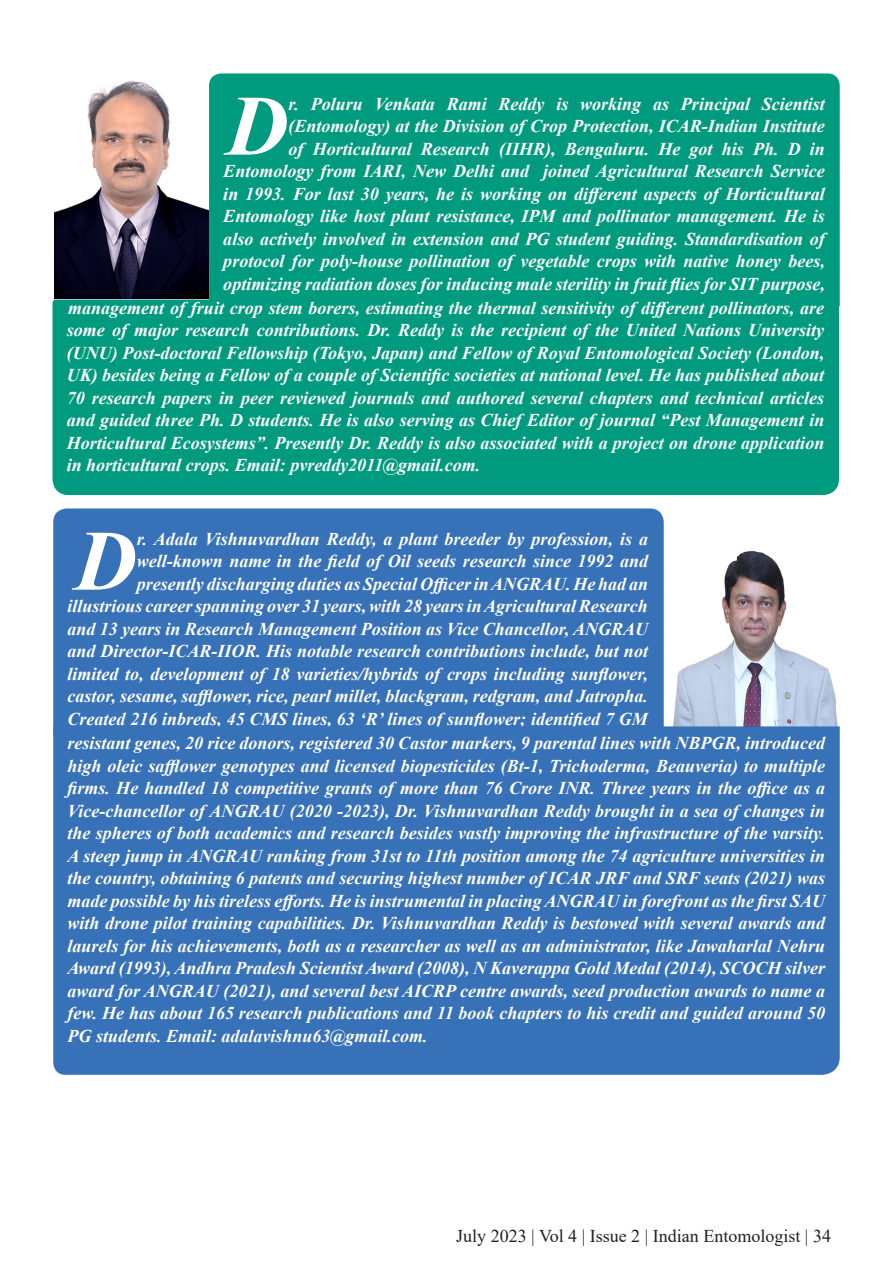
<style>
.page{position:relative;width:893px;height:1263px;background:#fff}
.page>*{position:absolute;margin:0;border:0;box-sizing:border-box;transform-origin:0 0}
.t1{font:italic 700 85.95px "Times New Roman";color:#fff}
.t2{font:italic 700 18px/22.5px "Times New Roman";color:#fff;text-align:right}
.t3{font:18px "Times New Roman";color:#231f20}
</style>
<div class="page">
<img style="left:54px;top:80px;width:154px;height:219px">
<div style="left:208px;top:73px;width:632px;height:226px;background:#009b7f"></div>
<div style="left:52px;top:299px;width:788px;height:197px;background:#009b7f"></div>
<img style="left:673px;top:550px;width:165px;height:176px">
<div style="left:53px;top:508px;width:611px;height:218px;background:#3771b8"></div>
<div style="left:53px;top:726px;width:787px;height:349px;background:#3771b8"></div>
<p class="t1" style="left:226px;top:66px;width:64px">D</p>
<p class="t2" style="left:288px;top:92px;width:538px">r. Poluru Venkata Rami Reddy is working as Principal Scientist</p>
<p class="t2" style="left:288px;top:114px;width:538px">(Entomology) at the Division of Crop Protection, ICAR-Indian Institute</p>
<p class="t2" style="left:288px;top:137px;width:538px">of Horticultural Research (IIHR), Bengaluru. He got his Ph. D in</p>
<p class="t2" style="left:223px;top:159px;width:603px">Entomology from IARI, New Delhi and joined Agricultural Research Service</p>
<p class="t2" style="left:223px;top:182px;width:603px">in 1993. For last 30 years, he is working on different aspects of Horticultural</p>
<p class="t2" style="left:223px;top:204px;width:603px">Entomology like host plant resistance, IPM and pollinator management. He is</p>
<p class="t2" style="left:223px;top:227px;width:603px">also actively involved in extension and PG student guiding. Standardisation of</p>
<p class="t2" style="left:223px;top:249px;width:603px">protocol for poly-house pollination of vegetable crops with native honey bees,</p>
<p class="t2" style="left:223px;top:272px;width:603px">optimizing radiation doses for inducing male sterility in fruit flies for SIT purpose,</p>
<p class="t2" style="left:68px;top:296px;width:757px">management of fruit crop stem borers, estimating the thermal sensitivity of different pollinators, are</p>
<p class="t2" style="left:67px;top:318px;width:759px">some of major research contributions. Dr. Reddy is the recipient of the United Nations University</p>
<p class="t2" style="left:67px;top:341px;width:759px">(UNU) Post-doctoral Fellowship (Tokyo, Japan) and Fellow of Royal Entomological Society (London,</p>
<p class="t2" style="left:67px;top:363px;width:759px">UK) besides being a Fellow of a couple of Scientific societies at national level. He has published about</p>
<p class="t2" style="left:67px;top:386px;width:759px">70 research papers in peer reviewed journals and authored several chapters and technical articles</p>
<p class="t2" style="left:67px;top:408px;width:759px">and guided three Ph. D students. He is also serving as Chief Editor of journal “Pest Management in</p>
<p class="t2" style="left:67px;top:431px;width:759px">Horticultural Ecosystems”. Presently Dr. Reddy is also associated with a project on drone application</p>
<p class="t2" style="left:67px;top:453px;width:415px">in horticultural crops. Email: pvreddy2011@gmail.com.</p>
<p class="t2" style="left:68px;top:527px;width:582px">r. Adala Vishnuvardhan Reddy, a plant breeder by profession, is a well-known name in the field of Oil seeds research since 1992 and presently discharging duties as Special Officer in ANGRAU. He had an illustrious career spanning over 31 years, with 28 years in Agricultural Research and 13 years in Research Management Position as Vice Chancellor, ANGRAU and Director-ICAR-IIOR. His notable research contributions include, but not limited to, development of 18 varieties/hybrids of crops including sunflower, castor, sesame, safflower, rice, pearl millet, blackgram, redgram, and Jatropha.<br>Created 216 inbreds, 45 CMS lines, 63 ‘R’ lines of sunflower; identified 7 GM</p>
<p class="t2" style="left:68px;top:731px;width:759px;text-align:justify">resistant genes, 20 rice donors, registered 30 Castor markers, 9 parental lines with NBPGR, introduced high oleic safflower genotypes and licensed biopesticides (Bt-1, Trichoderma, Beauveria) to multiple firms. He handled 18 competitive grants of more than 76 Crore INR. Three years in the office as a Vice-chancellor of ANGRAU (2020 -2023), Dr. Vishnuvardhan Reddy brought in a sea of changes in the spheres of both academics and research besides vastly improving the infrastructure of the varsity.<br>A steep jump in ANGRAU ranking from 31st to 11th position among the 74 agriculture universities in the country, obtaining 6 patents and securing highest number of ICAR JRF and SRF seats (2021) was made possible by his tireless efforts. He is instrumental in placing ANGRAU in forefront as the first SAU with drone pilot training capabilities. Dr. Vishnuvardhan Reddy is bestowed with several awards and laurels for his achievements, both as a researcher as well as an administrator, like Jawaharlal Nehru Award (1993), Andhra Pradesh Scientist Award (2008), N Kaverappa Gold Medal (2014), SCOCH silver award for ANGRAU (2021), and several best AICRP centre awards, seed production awards to name a few. He has about 165 research publications and 11 book chapters to his credit and guided around 50<br>PG students. Email: adalavishnu63@gmail.com.</p>
<p class="t1" style="left:75px;top:501px;width:64px">D</p>
<p class="t3" style="left:456px;top:1223px;width:376px">July 2023 | Vol 4 | Issue 2 | Indian Entomologist | 34</p>
</div>
